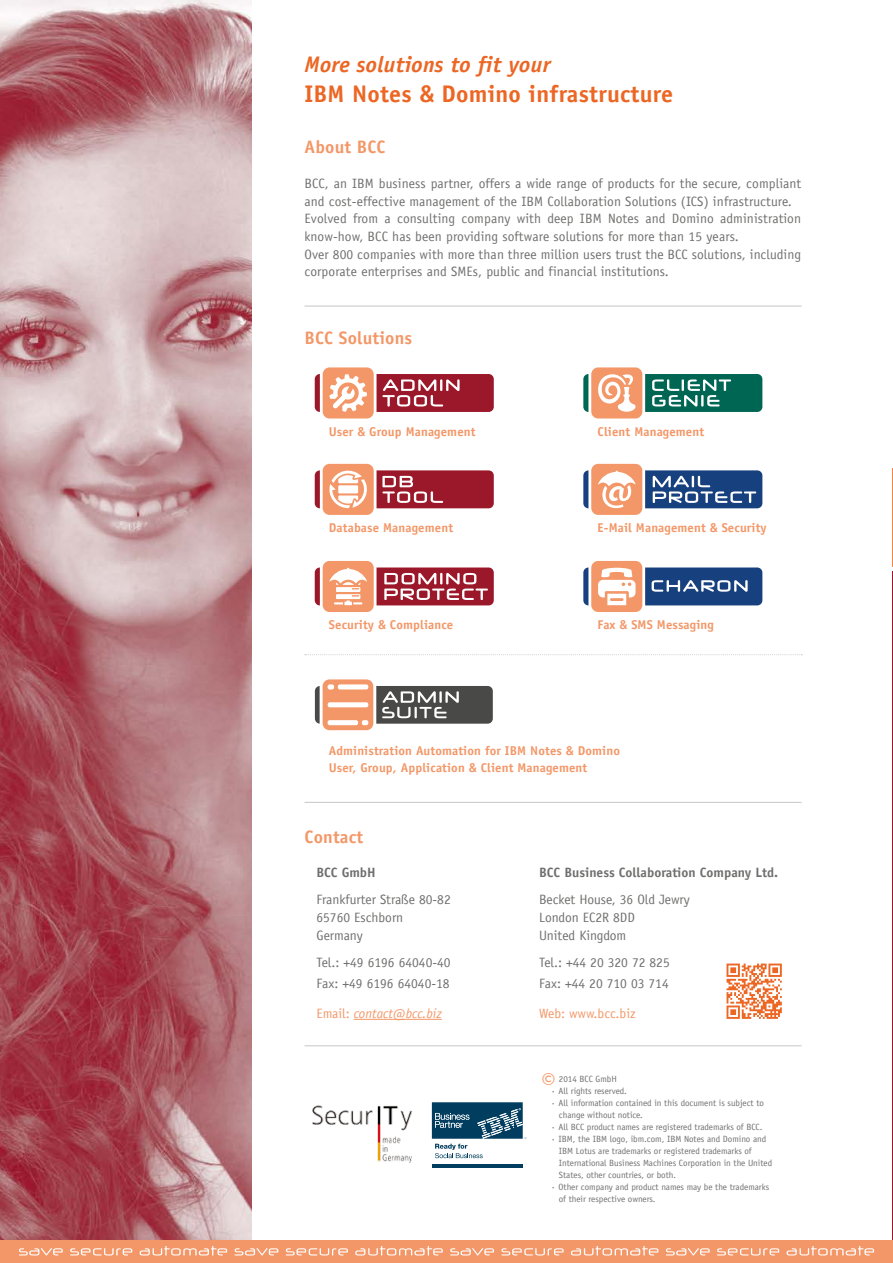
<style>
.page{position:relative;width:893px;height:1263px;background:#fff}
.page>*{position:absolute;margin:0;border:0;box-sizing:border-box;transform-origin:0 0}
.t1{font:25.5px "Officina Sans";color:#f39768}
.t2{font:700 24px "Officina Sans";letter-spacing:.01em;color:#ec6624}
.t3{font:italic 700 22.5px "Officina Sans";letter-spacing:.01em;color:#ec6624}
.t4{font:700 18px "Officina Sans";letter-spacing:.01em;color:#f39768}
.t5{font:13.5px/17.7px "Officina Sans";letter-spacing:.01em;color:#6f6f6e}
.t6{font:700 13.5px "Officina Sans";color:#6f6f6e}
.t7{font:italic 13.5px "Officina Sans";color:#f39768}
.t8{font:13.5px "Officina Sans";color:#f39768}
.t9{font:700 12.75px/16.5px "Officina Sans";letter-spacing:.01em;color:#f39768}
.t10{font:9px "Officina Sans";color:#6f6f6e}
.s1{font-style:normal}
.s2{font-weight:700}
</style>
<div class="page">
<img style="left:0;top:0;width:252px;height:1240px">
<svg style="left:892px;top:468px;width:1px;height:99px"></svg>
<div style="left:0;top:1240px;width:893px;height:23px;background:#f39768"></div>
<svg style="left:19px;top:1246px;width:855px;height:9px"></svg>
<svg style="left:583px;top:367px;width:180px;height:52px"></svg>
<svg style="left:583px;top:561px;width:180px;height:51px"></svg>
<svg style="left:583px;top:463px;width:180px;height:52px"></svg>
<svg style="left:314px;top:561px;width:180px;height:51px"></svg>
<svg style="left:314px;top:463px;width:180px;height:52px"></svg>
<svg style="left:314px;top:367px;width:180px;height:52px"></svg>
<svg style="left:305px;top:654px;width:497px;height:1px"></svg>
<hr style="left:305px;top:802px;width:496px;height:1px;background:#c5c6c6">
<svg style="left:314px;top:679px;width:179px;height:52px"></svg>
<svg style="left:432px;top:1102px;width:94px;height:56px"></svg>
<hr style="left:432px;top:1164px;width:91px;height:4px;background:#003d5f">
<svg style="left:726px;top:963px;width:56px;height:56px"></svg>
<hr style="left:305px;top:1045px;width:496px;height:1px;background:#c5c6c6">
<hr style="left:305px;top:306px;width:496px;height:1px;background:#c5c6c6">
<hr style="left:354px;top:1019px;width:88px;height:1px;background:#f39768">
<img style="left:312px;top:1105px;width:100px;height:58px">
<h3 class="t3" style="left:304px;top:51px;width:248px">More solutions to fit your</h3>
<h2 class="t2" style="left:304px;top:79px;width:370px">IBM Notes &amp; Domino infrastructure</h2>
<h3 class="t4" style="left:304px;top:135px;width:83px">About BCC</h3>
<p class="t5" style="left:304px;top:175px;width:498px">BCC, an IBM business partner, offers a wide range of products for the secure, compliant and cost-effective management of the IBM Collaboration Solutions (ICS) infrastructure.<br>Evolved from a consulting company with deep IBM Notes and Domino administration know-how, BCC has been providing software solutions for more than 15 years.<br>Over 800 companies with more than three million users trust the BCC solutions, including corporate enterprises and SMEs, public and financial institutions.</p>
<h3 class="t4" style="left:304px;top:327px;width:109px">BCC Solutions</h3>
<p class="t9" style="left:329px;top:423px;width:148px">User &amp; Group Management</p>
<p class="t9" style="left:598px;top:423px;width:108px">Client Management</p>
<p class="t9" style="left:329px;top:519px;width:126px">Database Management</p>
<p class="t9" style="left:598px;top:519px;width:171px">E-Mail Management &amp; Security</p>
<p class="t9" style="left:329px;top:616px;width:126px">Security &amp; Compliance</p>
<p class="t9" style="left:598px;top:616px;width:118px">Fax &amp; SMS Messaging</p>
<p class="t9" style="left:329px;top:743px;width:293px">Administration Automation for IBM Notes &amp; Domino<br>User, Group, Application &amp; Client Management</p>
<h3 class="t4" style="left:304px;top:825px;width:60px">Contact</h3>
<p class="t6" style="left:316px;top:864px;width:61px">BCC GmbH</p>
<p class="t5" style="left:316px;top:890px;width:136px">Frankfurter Straße 80-82<br>65760 Eschborn<br>Germany</p>
<p class="t5" style="left:316px;top:952px;width:136px;line-height:21px">Tel.: +49 6196 64040-40<br>Fax: +49 6196 64040-18</p>
<p class="t7" style="left:316px;top:1005px;width:127px"><span class="s1">Email:</span> contact@bcc.biz</p>
<p class="t6" style="left:539px;top:864px;width:240px">BCC Business Collaboration Company Ltd.</p>
<p class="t5" style="left:539px;top:890px;width:152px">Becket House, 36 Old Jewry<br>London EC2R 8DD<br>United Kingdom</p>
<p class="t5" style="left:539px;top:952px;width:132px;line-height:21px">Tel.: +44 20 320 72 825<br>Fax: +44 20 710 03 714</p>
<p class="t8" style="left:539px;top:1005px;width:98px">Web: www.bcc.biz</p>
<h1 class="t1" style="left:542px;top:1067px;width:16px">©</h1>
<p class="t10" style="left:559px;top:1074px;width:59px">2014 BCC GmbH</p>
<p class="t10" style="left:551px;top:1086px;width:78px"><span class="s2">∙</span> All rights reserved.</p>
<p class="t10" style="left:551px;top:1098px;width:215px"><span class="s2">∙</span> All information contained in this document is subject to</p>
<p class="t10" style="left:559px;top:1110px;width:85px">change without notice.</p>
<p class="t10" style="left:551px;top:1122px;width:213px"><span class="s2">∙</span> All BCC product names are registered trademarks of BCC.</p>
<p class="t10" style="left:551px;top:1134px;width:217px"><span class="s2">∙</span> IBM, the IBM logo, ibm.com, IBM Notes and Domino and</p>
<p class="t10" style="left:559px;top:1146px;width:194px">IBM Lotus are trademarks or registered trademarks of</p>
<p class="t10" style="left:559px;top:1158px;width:215px">International Business Machines Corporation in the United</p>
<p class="t10" style="left:559px;top:1170px;width:119px">States, other countries, or both.</p>
<p class="t10" style="left:551px;top:1182px;width:220px"><span class="s2">∙</span> Other company and product names may be the trademarks</p>
<p class="t10" style="left:559px;top:1194px;width:98px">of their respective owners.</p>
</div>
